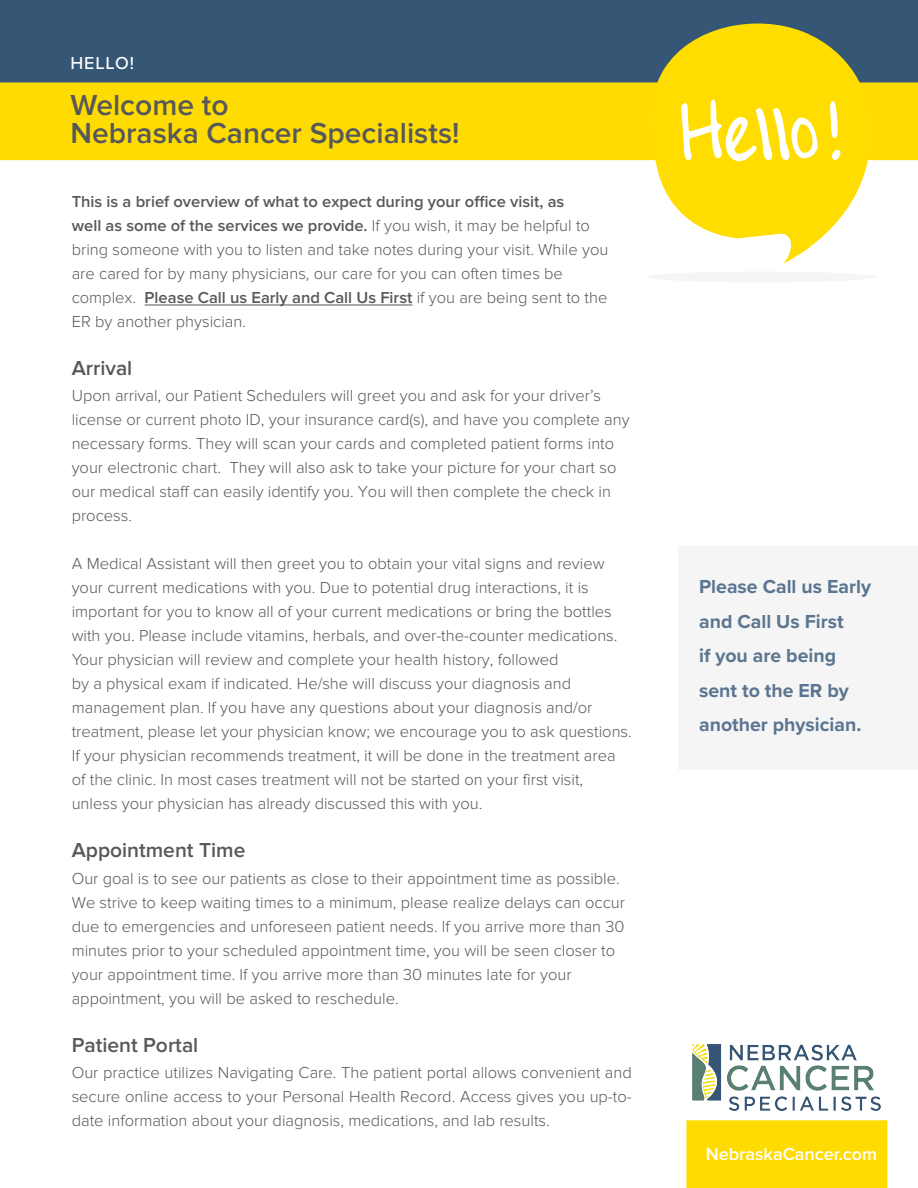
<style>
.page{position:relative;width:918px;height:1188px;background:#fff}
.page>*{position:absolute;margin:0;border:0;box-sizing:border-box;transform-origin:0 0}
.t1{font:600 30px/28.5px "Proxima Nova";color:#57585a}
.t2{font:600 21px "Proxima Nova";color:#57585a}
.t3{font:700 19.5px/34.5px "Proxima Nova";color:#5b7590}
.t4{font:600 18px "Proxima Nova";color:#fff}
.t5{font:500 18px "Proxima Nova";letter-spacing:.05em;color:#fff}
.t6{font:300 16.5px/24px "Proxima Nova";color:#57585a}
.s1{font-weight:600}
</style>
<div class="page">
<div style="left:0;top:0;width:918px;height:95px;background:#355675"></div>
<div style="left:0;top:82px;width:918px;height:78px;background:#ffdc01"></div>
<div style="left:686px;top:1120px;width:201px;height:68px;background:#ffdc01"></div>
<hr style="left:145px;top:305px;width:267px;height:1px;background:#57585a">
<div style="left:678px;top:546px;width:240px;height:224px;background:#f5f5f5"></div>
<div style="left:646px;top:272px;width:230px;height:10px;background:#f5f5f5;border-radius:50%"></div>
<svg style="left:646px;top:23px;width:231px;height:241px;fill:#fd0"></svg>
<svg style="left:681px;top:100px;width:137px;height:61px"></svg>
<svg style="left:830px;top:101px;width:10px;height:59px"></svg>
<img style="left:693px;top:1044px;width:188px;height:67px">
<p class="t5" style="left:70px;top:49px;width:65px">HELLO!</p>
<h1 class="t1" style="left:70px;top:91px;width:391px">Welcome to<br>Nebraska Cancer Specialists!</h1>
<p class="t6" style="left:72px;top:189px;width:538px"><span class="s1">This is a brief overview of what to expect during your office visit, as<br>well as some of the services we provide.</span> If you wish, it may be helpful to bring someone with you to listen and take notes during your visit. While you are cared for by many physicians, our care for you can often times be complex. <span class="s1">Please Call us Early and Call Us First</span> if you are being sent to the ER by another physician.</p>
<p class="t2" style="left:72px;top:356px;width:62px">Arrival</p>
<p class="t6" style="left:72px;top:384px;width:559px">Upon arrival, our Patient Schedulers will greet you and ask for your driver’s license or current photo ID, your insurance card(s), and have you complete any necessary forms. They will scan your cards and completed patient forms into your electronic chart. They will also ask to take your picture for your chart so our medical staff can easily identify you. You will then complete the check in process.</p>
<p class="t6" style="left:72px;top:552px;width:562px">A Medical Assistant will then greet you to obtain your vital signs and review your current medications with you. Due to potential drug interactions, it is important for you to know all of your current medications or bring the bottles with you. Please include vitamins, herbals, and over-the-counter medications.<br>Your physician will review and complete your health history, followed<br>by a physical exam if indicated. He/she will discuss your diagnosis and management plan. If you have any questions about your diagnosis and/or treatment, please let your physician know; we encourage you to ask questions.<br>If your physician recommends treatment, it will be done in the treatment area of the clinic. In most cases treatment will not be started on your first visit, unless your physician has already discussed this with you.</p>
<p class="t2" style="left:72px;top:838px;width:175px">Appointment Time</p>
<p class="t6" style="left:72px;top:866px;width:555px">Our goal is to see our patients as close to their appointment time as possible.<br>We strive to keep waiting times to a minimum, please realize delays can occur due to emergencies and unforeseen patient needs. If you arrive more than 30 minutes prior to your scheduled appointment time, you will be seen closer to your appointment time. If you arrive more than 30 minutes late for your appointment, you will be asked to reschedule.</p>
<p class="t2" style="left:72px;top:1033px;width:128px">Patient Portal</p>
<p class="t6" style="left:72px;top:1061px;width:562px;text-align:justify">Our practice utilizes Navigating Care. The patient portal allows convenient and secure online access to your Personal Health Record. Access gives you up-to&shy;date information about your diagnosis, medications, and lab results.</p>
<p class="t3" style="left:699px;top:569px;width:173px">Please Call us Early and Call Us First<br>if you are being sent to the ER by another physician.</p>
<p class="t4" style="left:706px;top:1143px;width:173px">NebraskaCancer.com</p>
</div>
